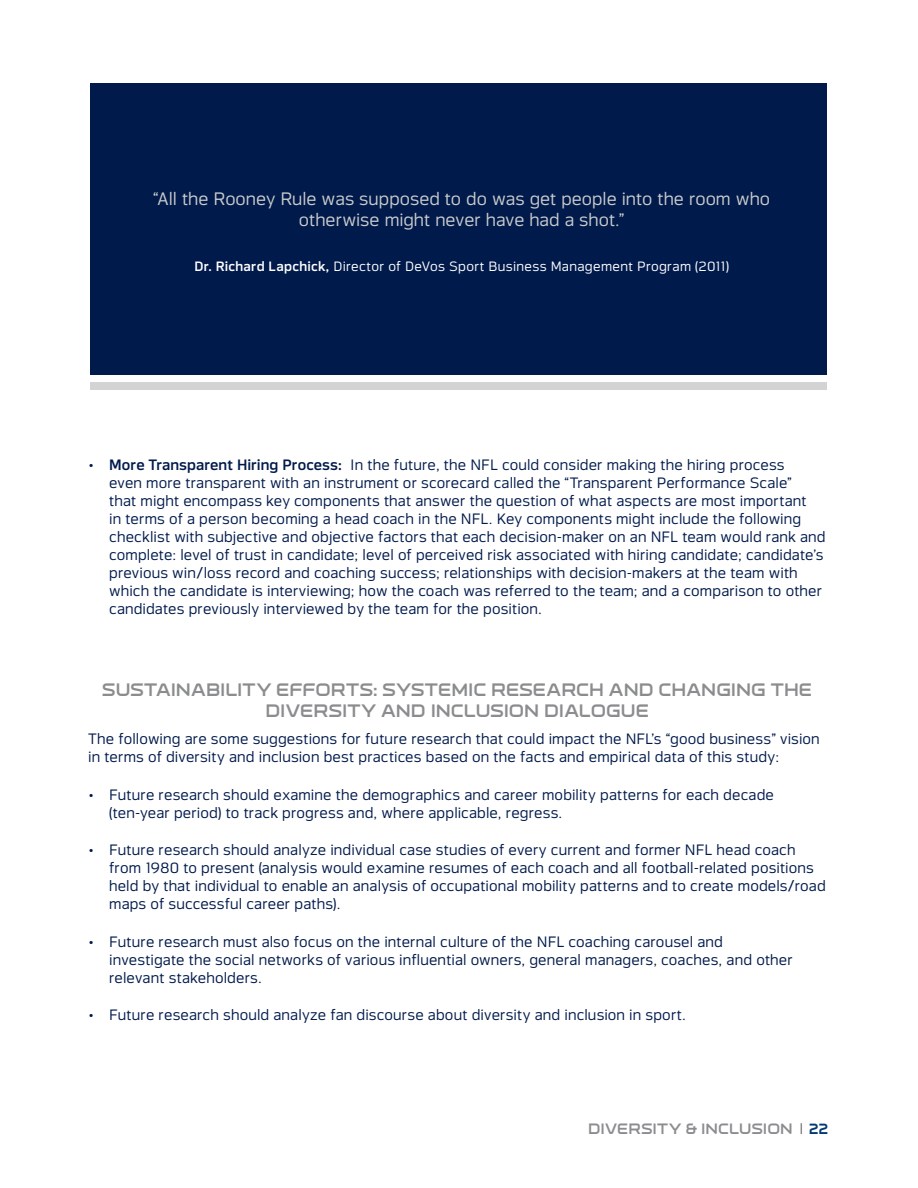
<style>
.page{position:relative;width:918px;height:1188px;background:#fff}
.page>*{position:absolute;margin:0;border:0;box-sizing:border-box;transform-origin:0 0}
.t1{font:300 18px/21px "Endzone Sans";color:#cacbcc;text-align:center}
.t2{font:700 18px/21px "Endzone Tech";letter-spacing:.005em;color:#8b8c8e;text-align:center}
.t3{font:300 15px/18px "Endzone Sans";letter-spacing:.01em;color:#001a4b}
.t4{font:700 15px "Endzone Tech";letter-spacing:.01em;color:#8b8c8e}
.t5{font:300 13.5px "Endzone Sans";letter-spacing:.025em;color:#fff}
.s1{font-weight:500}
.s2{color:#003974}
</style>
<div class="page">
<div style="left:90px;top:83px;width:736px;height:292px;background:#001a4b"></div>
<div style="left:90px;top:382px;width:736px;height:8px;background:#d2d3d2"></div>
<p class="t1" style="left:153px;top:188px;width:619px">“All the Rooney Rule was supposed to do was get people into the room who otherwise might never have had a shot.”</p>
<p class="t5" style="left:194px;top:259px;width:536px"><span class="s1">Dr. Richard Lapchick,</span> Director of DeVos Sport Business Management Program (2011)</p>
<p class="t3" style="left:109px;top:455px;width:718px;text-indent:-21px">• <span class="s1">More Transparent Hiring Process:</span> In the future, the NFL could consider making the hiring process<br>even more transparent with an instrument or scorecard called the “Transparent Performance Scale”<br>that might encompass key components that answer the question of what aspects are most important<br>in terms of a person becoming a head coach in the NFL. Key components might include the following checklist with subjective and objective factors that each decision-maker on an NFL team would rank and complete: level of trust in candidate; level of perceived risk associated with hiring candidate; candidate’s previous win/loss record and coaching success; relationships with decision-makers at the team with which the candidate is interviewing; how the coach was referred to the team; and a comparison to other candidates previously interviewed by the team for the position.</p>
<p class="t2" style="left:102px;top:679px;width:711px">SUSTAINABILITY EFFORTS: SYSTEMIC RESEARCH AND CHANGING THE<br>DIVERSITY AND INCLUSION DIALOGUE</p>
<p class="t3" style="left:88px;top:730px;width:733px">The following are some suggestions for future research that could impact the NFL’s “good business” vision in terms of diversity and inclusion best practices based on the facts and empirical data of this study:</p>
<p class="t3" style="left:109px;top:785px;width:666px;text-indent:-21px">• Future research should examine the demographics and career mobility patterns for each decade (ten-year period) to track progress and, where applicable, regress.</p>
<p class="t3" style="left:109px;top:841px;width:718px;text-indent:-21px">• Future research should analyze individual case studies of every current and former NFL head coach from 1980 to present (analysis would examine resumes of each coach and all football-related positions held by that individual to enable an analysis of occupational mobility patterns and to create models/road maps of successful career paths).</p>
<p class="t3" style="left:109px;top:932px;width:685px;text-indent:-21px">• Future research must also focus on the internal culture of the NFL coaching carousel and investigate the social networks of various influential owners, general managers, coaches, and other relevant stakeholders.</p>
<p class="t3" style="left:88px;top:1006px;width:599px">• Future research should analyze fan discourse about diversity and inclusion in sport.</p>
<p class="t4" style="left:588px;top:1119px;width:242px">DIVERSITY &amp; INCLUSION <span class="s2">22</span></p>
</div>
